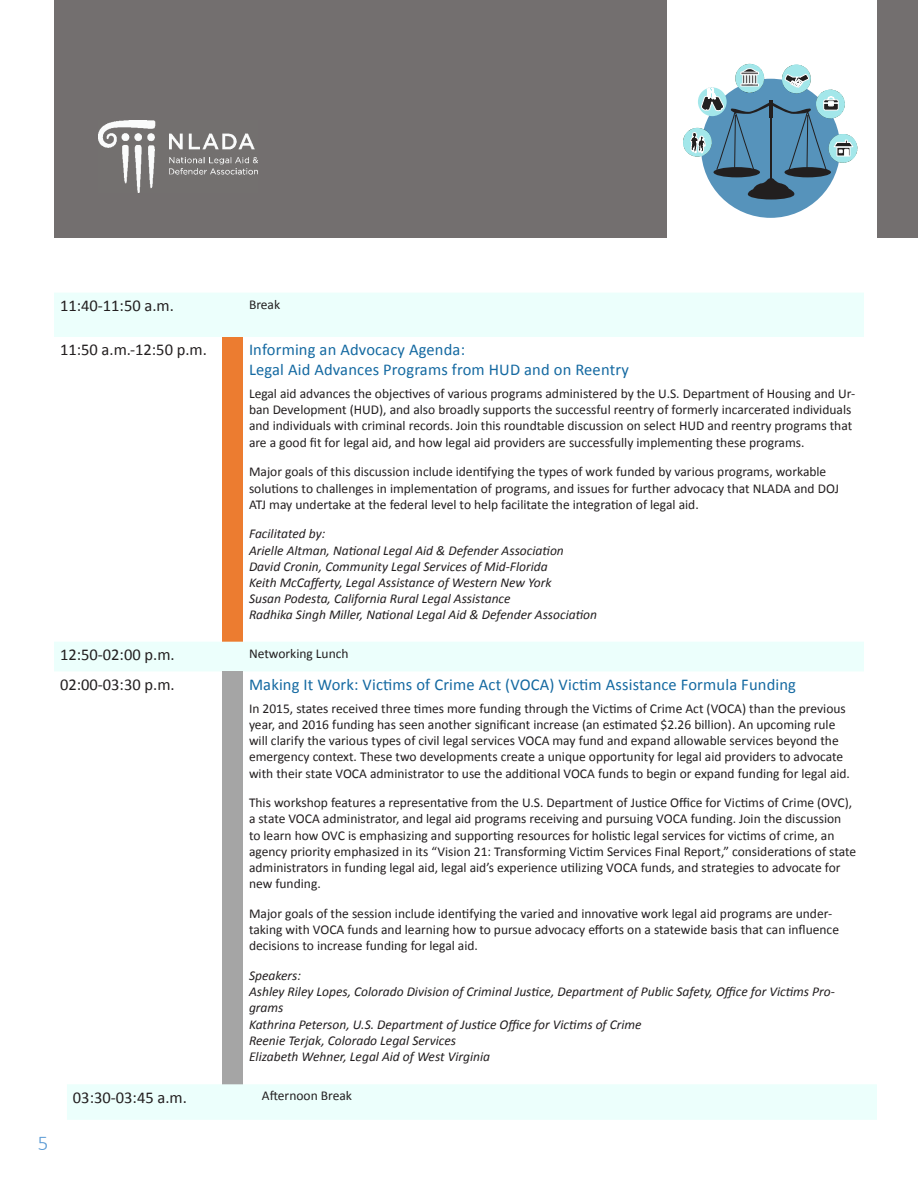
<style>
.page{position:relative;width:918px;height:1188px;background:#fff}
.page>*{position:absolute;margin:0;border:0;box-sizing:border-box;transform-origin:0 0}
.t1{font:300 21px "Calibri";color:#5b9bd5}
.session_titles{font:16.5px "Calibri";letter-spacing:.01em;color:#1469a1}
.text{font:16.5px "Calibri";color:#231f20}
.agenda_text{font:13.5px/16.2px "Calibri";color:#231f20}
.speakers{font:italic 13.5px/16.2px "Calibri";color:#231f20}
</style>
<div class="page">
<div style="left:54px;top:0;width:864px;height:238px;background:#736f6f"></div>
<div style="left:667px;top:0;width:210px;height:238px;background:#fff"></div>
<div style="left:701px;top:79px;width:139px;height:139px;background:#5693bb;border-radius:50%"></div>
<div style="left:714px;top:167px;width:46px;height:10px;background:#221f1f;border-radius:50%"></div>
<div style="left:784px;top:167px;width:47px;height:10px;background:#221f1f;border-radius:50%"></div>
<hr style="left:770px;top:100px;width:2px;height:79px;background:#221f1f">
<svg style="left:748px;top:178px;width:47px;height:17px"></svg>
<div style="left:748px;top:189px;width:46px;height:11px;background:#221f1f;border-radius:50%"></div>
<div style="left:829px;top:134px;width:28px;height:29px;background:#a3e7ea;border-radius:50%"></div>
<div style="left:782px;top:65px;width:29px;height:28px;background:#a3e7ea;border-radius:50%"></div>
<div style="left:735px;top:64px;width:29px;height:29px;background:#a3e7ea;border-radius:50%"></div>
<div style="left:683px;top:128px;width:29px;height:29px;background:#a3e7ea;border-radius:50%"></div>
<svg style="left:691px;top:68px;width:162px;height:103px"></svg>
<div style="left:222px;top:337px;width:21px;height:305px;background:#ec7c30"></div>
<div style="left:54px;top:642px;width:810px;height:29px;background:#ecfffc"></div>
<div style="left:222px;top:671px;width:21px;height:428px;background:#a5a5a5"></div>
<img style="left:98px;top:121px;width:160px;height:71px">
<div style="left:54px;top:293px;width:810px;height:44px;background:#ecfffc"></div>
<div style="left:67px;top:1084px;width:810px;height:36px;background:#ecfffc"></div>
<p class="text" style="left:60px;top:295px;width:115px">11:40-11:50 a.m.</p>
<p class="agenda_text" style="left:249px;top:296px;width:33px">Break</p>
<p class="text" style="left:60px;top:339px;width:148px">11:50 a.m.-12:50 p.m.</p>
<p class="session_titles" style="left:249px;top:339px;width:218px">Informing an Advocacy Agenda:</p>
<p class="session_titles" style="left:249px;top:359px;width:381px">Legal Aid Advances Programs from HUD and on Reentry</p>
<p class="agenda_text" style="left:249px;top:386px;width:608px">Legal aid advances the objectives of various programs administered by the U.S. Department of Housing and Ur&shy;ban Development (HUD), and also broadly supports the successful reentry of formerly incarcerated individuals and individuals with criminal records. Join this roundtable discussion on select HUD and reentry programs that are a good fit for legal aid, and how legal aid providers are successfully implementing these programs.</p>
<p class="agenda_text" style="left:249px;top:464px;width:592px">Major goals of this discussion include identifying the types of work funded by various programs, workable solutions to challenges in implementation of programs, and issues for further advocacy that NLADA and DOJ<br>ATJ may undertake at the federal level to help facilitate the integration of legal aid.</p>
<p class="speakers" style="left:249px;top:525px;width:78px">Facilitated by:</p>
<p class="speakers" style="left:249px;top:542px;width:316px">Arielle Altman, National Legal Aid &amp; Defender Association</p>
<p class="speakers" style="left:249px;top:558px;width:300px">David Cronin, Community Legal Services of Mid-Florida</p>
<p class="speakers" style="left:249px;top:574px;width:304px">Keith McCafferty, Legal Assistance of Western New York</p>
<p class="speakers" style="left:249px;top:590px;width:263px">Susan Podesta, California Rural Legal Assistance</p>
<p class="speakers" style="left:249px;top:606px;width:350px">Radhika Singh Miller, National Legal Aid &amp; Defender Association</p>
<p class="text" style="left:60px;top:644px;width:116px">12:50-02:00 p.m.</p>
<p class="agenda_text" style="left:249px;top:645px;width:101px">Networking Lunch</p>
<p class="text" style="left:60px;top:674px;width:116px">02:00-03:30 p.m.</p>
<p class="session_titles" style="left:249px;top:674px;width:549px">Making It Work: Victims of Crime Act (VOCA) Victim Assistance Formula Funding</p>
<p class="agenda_text" style="left:249px;top:700px;width:603px">In 2015, states received three times more funding through the Victims of Crime Act (VOCA) than the previous year, and 2016 funding has seen another significant increase (an estimated $2.26 billion). An upcoming rule will clarify the various types of civil legal services VOCA may fund and expand allowable services beyond the emergency context. These two developments create a unique opportunity for legal aid providers to advocate with their state VOCA administrator to use the additional VOCA funds to begin or expand funding for legal aid.</p>
<p class="agenda_text" style="left:249px;top:795px;width:609px">This workshop features a representative from the U.S. Department of Justice Office for Victims of Crime (OVC), a state VOCA administrator, and legal aid programs receiving and pursuing VOCA funding. Join the discussion<br>to learn how OVC is emphasizing and supporting resources for holistic legal services for victims of crime, an agency priority emphasized in its “Vision 21: Transforming Victim Services Final Report,” considerations of state administrators in funding legal aid, legal aid’s experience utilizing VOCA funds, and strategies to advocate for new funding.</p>
<p class="agenda_text" style="left:249px;top:905px;width:592px">Major goals of the session include identifying the varied and innovative work legal aid programs are under&shy;taking with VOCA funds and learning how to pursue advocacy efforts on a statewide basis that can influence decisions to increase funding for legal aid.</p>
<p class="speakers" style="left:249px;top:967px;width:54px">Speakers:</p>
<p class="speakers" style="left:249px;top:983px;width:587px">Ashley Riley Lopes, Colorado Division of Criminal Justice, Department of Public Safety, Office for Victims Pro&shy;grams</p>
<p class="speakers" style="left:249px;top:1016px;width:394px">Kathrina Peterson, U.S. Department of Justice Office for Victims of Crime</p>
<p class="speakers" style="left:249px;top:1032px;width:209px">Reenie Terjak, Colorado Legal Services</p>
<p class="speakers" style="left:249px;top:1048px;width:243px">Elizabeth Wehner, Legal Aid of West Virginia</p>
<p class="text" style="left:73px;top:1087px;width:115px">03:30-03:45 a.m.</p>
<p class="agenda_text" style="left:262px;top:1088px;width:92px">Afternoon Break</p>
<h1 class="t1" style="left:38px;top:1130px;width:12px">5</h1>
</div>
